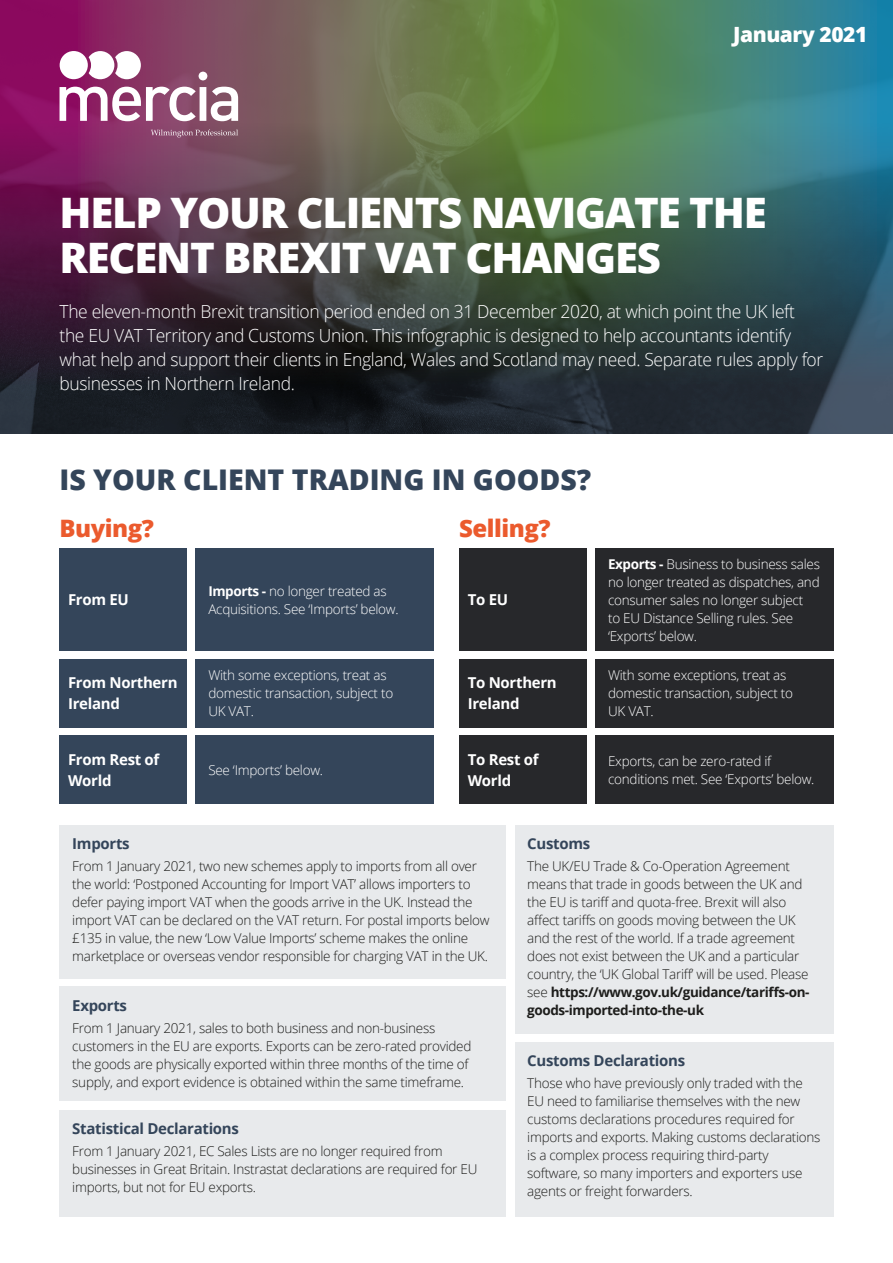
<style>
.page{position:relative;width:893px;height:1263px;background:#fff}
.page>*{position:absolute;margin:0;border:0;box-sizing:border-box;transform-origin:0 0}
.t1{font:800 42px/45px "Open Sans";letter-spacing:-.03em;color:#fff}
.t2{font:800 28.5px "Open Sans";color:#34455a}
.t3{font:800 24px "Open Sans";letter-spacing:-.02em;color:#eb5a2d}
.t4{font:800 21px "Open Sans";letter-spacing:-.02em;color:#fff}
.t5{font:300 18px/24px "Open Sans";letter-spacing:-.02em;color:#fff}
.t6{font:700 15px/21px "Open Sans";letter-spacing:-.02em;color:#fff}
.t7{font:700 15px "Open Sans";letter-spacing:-.02em;color:#34455a}
.t8{font:300 13.5px/18px "Open Sans";letter-spacing:-.02em;color:#1d1d1b}
.t9{font:300 13.5px/18px "Open Sans";letter-spacing:-.02em;color:#fff}
.s1{font-weight:700}
</style>
<div class="page">
<img style="left:0;top:0;width:893px;height:434px">
<svg style="left:60px;top:51px;width:178px;height:70px"></svg>
<div style="left:60px;top:51px;width:28px;height:28px;background:#fff;border-radius:50%"></div>
<svg style="left:151px;top:129px;width:87px;height:9px"></svg>
<div style="left:60px;top:549px;width:127px;height:102px;background:#34455a"></div>
<div style="left:459px;top:549px;width:128px;height:102px;background:#27282b"></div>
<div style="left:60px;top:659px;width:127px;height:68px;background:#34455a"></div>
<div style="left:459px;top:659px;width:128px;height:68px;background:#27282b"></div>
<div style="left:60px;top:736px;width:127px;height:68px;background:#34455a"></div>
<div style="left:459px;top:736px;width:128px;height:68px;background:#27282b"></div>
<div style="left:196px;top:549px;width:238px;height:102px;background:#34455a"></div>
<div style="left:595px;top:549px;width:238px;height:102px;background:#27282b"></div>
<div style="left:196px;top:659px;width:238px;height:68px;background:#34455a"></div>
<div style="left:595px;top:659px;width:238px;height:68px;background:#27282b"></div>
<div style="left:196px;top:736px;width:238px;height:68px;background:#34455a"></div>
<div style="left:595px;top:736px;width:238px;height:68px;background:#27282b"></div>
<div style="left:60px;top:825px;width:446px;height:153px;background:#e8eaec"></div>
<div style="left:60px;top:986px;width:446px;height:115px;background:#e8eaec"></div>
<div style="left:514px;top:825px;width:319px;height:208px;background:#e8eaec"></div>
<div style="left:60px;top:1110px;width:446px;height:106px;background:#e8eaec"></div>
<div style="left:514px;top:1042px;width:319px;height:174px;background:#e8eaec"></div>
<h3 class="t4" style="left:733px;top:18px;width:136px">January 2021</h3>
<h1 class="t1" style="left:60px;top:188px;width:709px">HELP YOUR CLIENTS NAVIGATE THE<br>RECENT BREXIT VAT CHANGES</h1>
<p class="t5" style="left:60px;top:299px;width:765px">The eleven-month Brexit transition period ended on 31 December 2020, at which point the UK left the EU VAT Territory and Customs Union. This infographic is designed to help accountants identify what help and support their clients in England, Wales and Scotland may need. Separate rules apply for businesses in Northern Ireland.</p>
<h2 class="t2" style="left:60px;top:457px;width:533px">IS YOUR CLIENT TRADING IN GOODS?</h2>
<h3 class="t3" style="left:60px;top:510px;width:96px">Buying?</h3>
<h3 class="t3" style="left:459px;top:510px;width:93px">Selling?</h3>
<p class="t9" style="left:208px;top:581px;width:192px"><span class="s1">Imports -</span> no longer treated as<br>Acquisitions. See ‘Imports’ below.</p>
<p class="t6" style="left:68px;top:589px;width:62px">From EU</p>
<p class="t6" style="left:468px;top:589px;width:42px">To EU</p>
<p class="t9" style="left:608px;top:554px;width:213px"><span class="s1">Exports -</span> Business to business sales no longer treated as dispatches, and consumer sales no longer subject<br>to EU Distance Selling rules. See ‘Exports’ below.</p>
<p class="t9" style="left:208px;top:666px;width:186px">With some exceptions, treat as domestic transaction, subject to<br>UK VAT.</p>
<p class="t9" style="left:608px;top:666px;width:186px">With some exceptions, treat as domestic transaction, subject to<br>UK VAT.</p>
<p class="t6" style="left:68px;top:672px;width:111px">From Northern<br>Ireland</p>
<p class="t6" style="left:468px;top:672px;width:91px">To Northern<br>Ireland</p>
<p class="t6" style="left:68px;top:749px;width:93px">From Rest of<br>World</p>
<p class="t6" style="left:468px;top:749px;width:72px">To Rest of<br>World</p>
<p class="t9" style="left:208px;top:761px;width:116px">See ‘Imports’ below.</p>
<p class="t9" style="left:608px;top:752px;width:208px">Exports, can be zero-rated if conditions met. See ‘Exports’ below.</p>
<p class="t7" style="left:72px;top:833px;width:59px">Imports</p>
<p class="t8" style="left:72px;top:857px;width:419px">From 1 January 2021, two new schemes apply to imports from all over the world: ‘Postponed Accounting for Import VAT’ allows importers to defer paying import VAT when the goods arrive in the UK. Instead the import VAT can be declared on the VAT return. For postal imports below £135 in value, the new ‘Low Value Imports’ scheme makes the online marketplace or overseas vendor responsible for charging VAT in the UK.</p>
<p class="t7" style="left:72px;top:995px;width:56px">Exports</p>
<p class="t8" style="left:72px;top:1019px;width:401px">From 1 January 2021, sales to both business and non-business customers in the EU are exports. Exports can be zero-rated provided the goods are physically exported within three months of the time of supply, and export evidence is obtained within the same timeframe.</p>
<p class="t7" style="left:72px;top:1118px;width:168px">Statistical Declarations</p>
<p class="t8" style="left:72px;top:1142px;width:407px">From 1 January 2021, EC Sales Lists are no longer required from businesses in Great Britain. Instrastat declarations are required for EU imports, but not for EU exports.</p>
<p class="t7" style="left:527px;top:833px;width:65px">Customs</p>
<p class="t8" style="left:527px;top:857px;width:284px">The UK/EU Trade &amp; Co-Operation Agreement means that trade in goods between the UK and the EU is tariff and quota-free. Brexit will also affect tariffs on goods moving between the UK and the rest of the world. If a trade agreement does not exist between the UK and a particular country, the ‘UK Global Tariff’ will be used. Please see <span class="s1">https://www.gov.uk/guidance/tariffs-on&shy;goods-imported-into-the-uk</span></p>
<p class="t7" style="left:527px;top:1050px;width:159px">Customs Declarations</p>
<p class="t8" style="left:527px;top:1074px;width:295px">Those who have previously only traded with the EU need to familiarise themselves with the new customs declarations procedures required for imports and exports. Making customs declarations is a complex process requiring third-party software, so many importers and exporters use agents or freight forwarders.</p>
</div>
